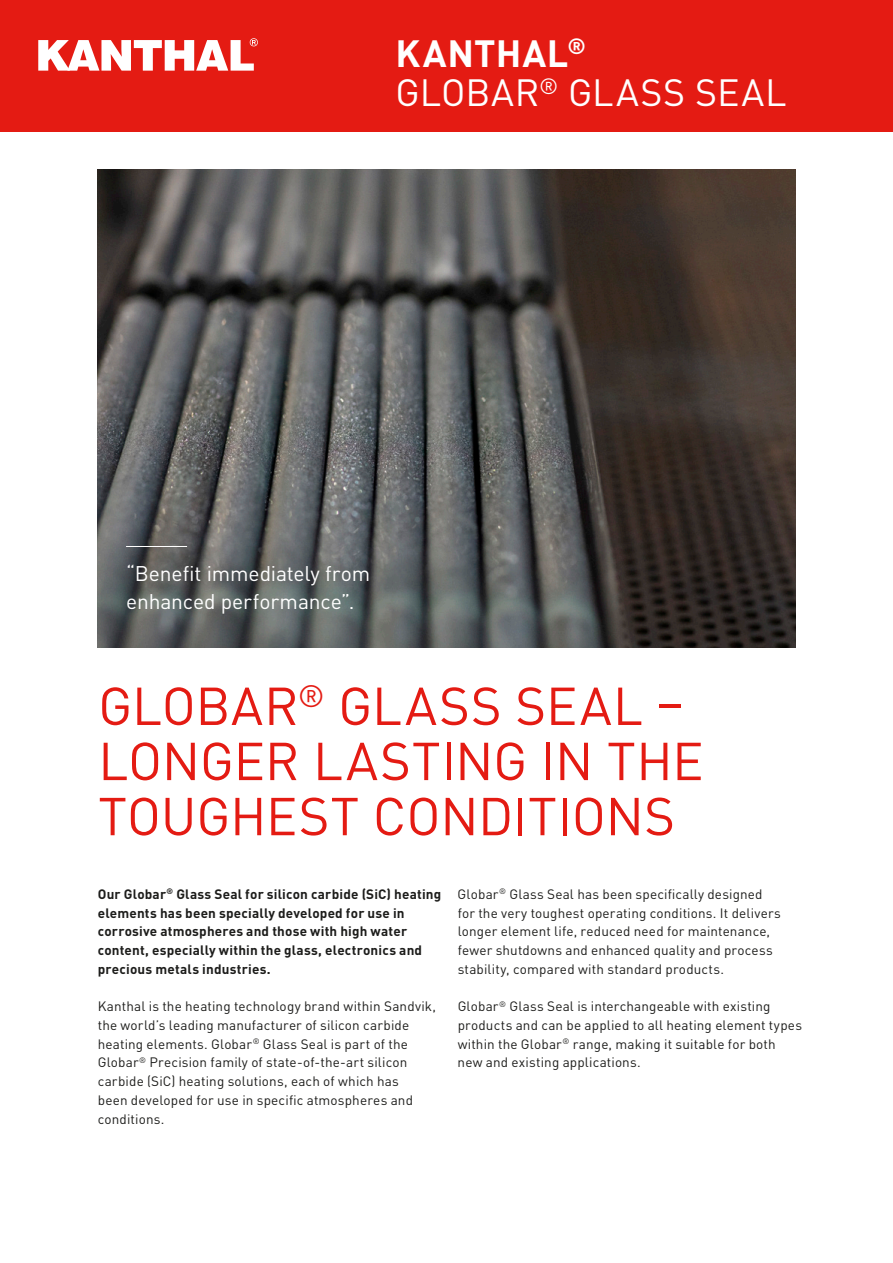
<style>
.page{position:relative;width:893px;height:1263px;background:#fff}
.page>*{position:absolute;margin:0;border:0;box-sizing:border-box;transform-origin:0 0}
.t1{font:52.5px/55.2px "DIN Pro";letter-spacing:-.005em;color:#e41b13}
.t2{font:37.5px/39.3px "DIN Pro";letter-spacing:.015em;color:#fff}
.t3{font:21px/28px "DIN Pro";letter-spacing:-.005em;color:#fff}
.t4{font:13.5px/18.8px "DIN Pro";letter-spacing:.01em;color:#1d1d1b}
.t5{font:700 13.5px/18.8px "DIN Pro";letter-spacing:.015em;color:#1d1d1b}
.s1{font-weight:700}
</style>
<div class="page">
<div style="left:0;top:0;width:893px;height:132px;background:#e41b13"></div>
<svg style="left:38px;top:38px;width:220px;height:33px"></svg>
<img style="left:98px;top:169px;width:697px;height:478px">
<hr style="left:126px;top:546px;width:61px;height:1px;background:#fff">
<h2 class="t2" style="left:396px;top:32px;width:392px"><span class="s1">KANTHAL</span><sup>®<br></sup>GLOBAR<sup>®</sup> GLASS SEAL</h2>
<h3 class="t3" style="left:126px;top:558px;width:246px">“Benefit immediately from enhanced performance”.</h3>
<h1 class="t1" style="left:98px;top:676px;width:607px">GLOBAR<sup>®</sup> GLASS SEAL –<br>LONGER LASTING IN THE<br>TOUGHEST CONDITIONS</h1>
<p class="t5" style="left:98px;top:884px;width:345px">Our Globar<sup>®</sup> Glass Seal for silicon carbide (SiC) heating elements has been specially developed for use in corrosive atmospheres and those with high water content, especially within the glass, electronics and precious metals industries.</p>
<p class="t4" style="left:98px;top:996px;width:340px">Kanthal is the heating technology brand within Sandvik, the world’s leading manufacturer of silicon carbide heating elements. Globar<sup>®</sup> Glass Seal is part of the Globar<sup>®</sup> Precision family of state-of-the-art silicon carbide (SiC) heating solutions, each of which has<br>been developed for use in specific atmospheres and conditions.</p>
<p class="t4" style="left:458px;top:884px;width:325px">Globar<sup>®</sup> Glass Seal has been specifically designed for the very toughest operating conditions. It delivers longer element life, reduced need for maintenance, fewer shutdowns and enhanced quality and process stability, compared with standard products.</p>
<p class="t4" style="left:458px;top:996px;width:346px">Globar<sup>®</sup> Glass Seal is interchangeable with existing products and can be applied to all heating element types within the Globar<sup>®</sup> range, making it suitable for both new and existing applications.</p>
</div>
